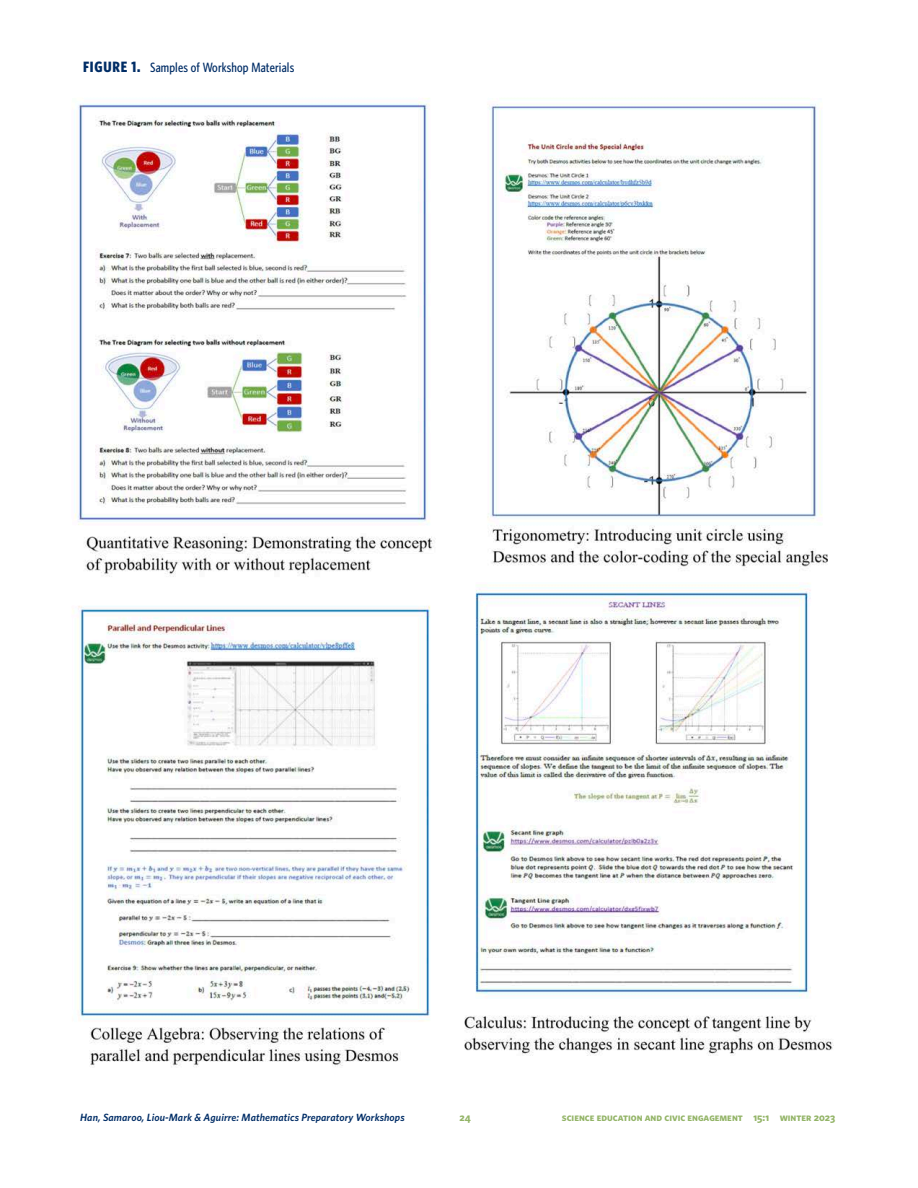
<style>
.page{position:relative;width:918px;height:1188px;background:#fff}
.page>*{position:absolute;margin:0;border:0;box-sizing:border-box;transform-origin:0 0}
.table_title{font:500 13.5px "Whitney Condensed";letter-spacing:.01em;color:#002d66}
.t1{font:italic 600 10.5px "Whitney";letter-spacing:.01em;color:#002d66}
.t2{font:700 10.5px "Whitney";color:#93b467}
.s1{font-weight:700;font-size:15px}
</style>
<div class="page">
<img style="left:72px;top:98px;width:762px;height:969px">
<p class="table_title" style="left:83px;top:59px;width:213px"><span class="s1">FIGURE 1.</span> Samples of Workshop Materials</p>
<p class="t1" style="left:80px;top:1110px;width:326px">Han, Samaroo, Liou-Mark &amp; Aguirre: Mathematics Preparatory Workshops</p>
<p class="t2" style="left:460px;top:1111px;width:13px">24</p>
<p class="t2" style="left:562px;top:1111px;width:275px">science education and civic engagement 15:1 winter 2023</p>
</div>
